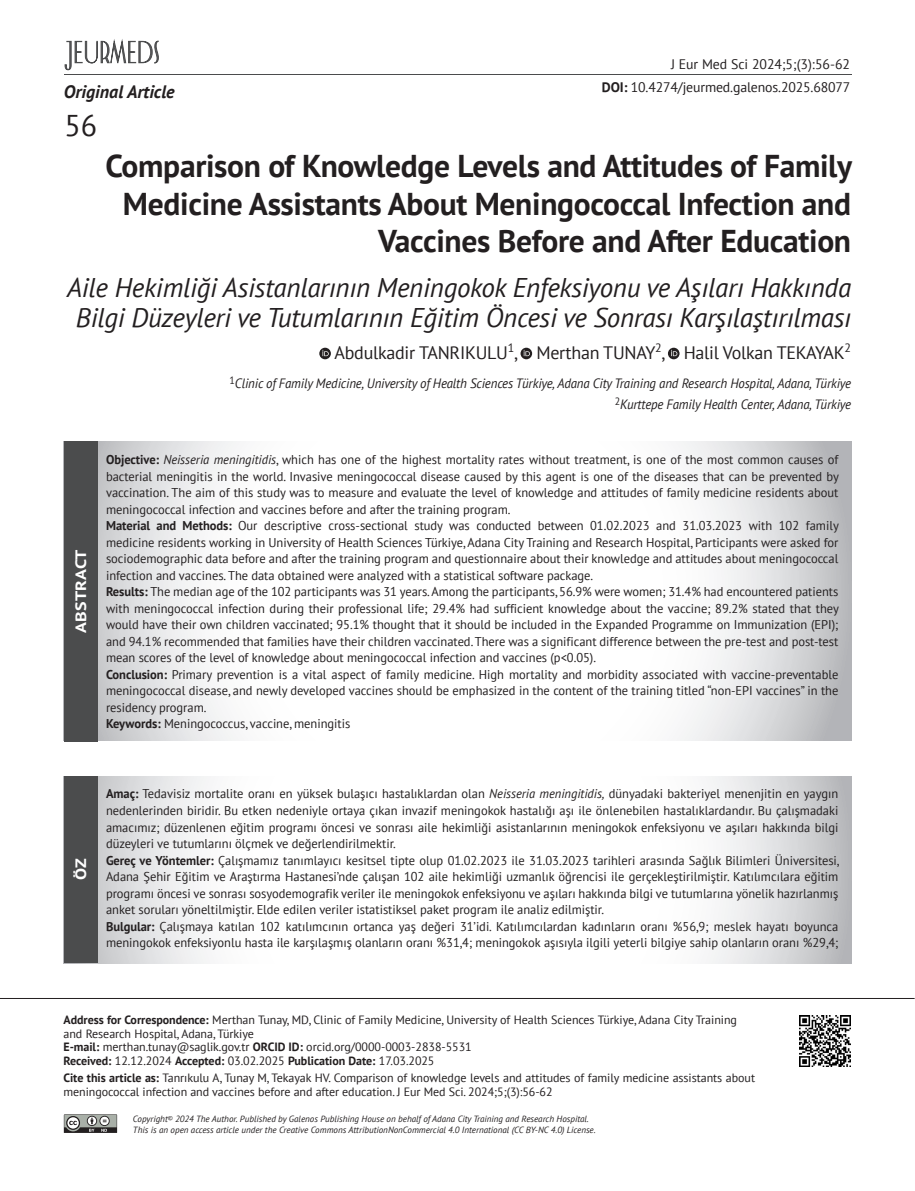
<style>
.page{position:relative;width:915px;height:1191px;background:#fff}
.page>*{position:absolute;margin:0;border:0;box-sizing:border-box;transform-origin:0 0}
._1__BASLIK{font:700 31.5px/37.8px "PT Sans";letter-spacing:-.01em;color:#231f20;text-align:right}
.t1{font:30px "PT Sans";color:#231f20}
._2__BASLIK{font:italic 27px/30px "PT Sans";letter-spacing:-.01em;color:#231f20;text-align:center}
.YAZARLAR{font:18px "PT Sans";letter-spacing:-.015em;color:#231f20}
.t2{font:italic 700 18px "PT Sans";color:#231f20}
.ABSTRACT{font:700 15px "PT Sans";letter-spacing:.01em;color:#fff;scale:1.2 1}
.DOI{font:13.8px "PT Sans";letter-spacing:-.01em;color:#231f20}
.SAYFA_ARA{font:13.8px "PT Sans";color:#231f20}
.KURUMLAR{font:italic 13.5px "PT Sans";letter-spacing:-.01em;color:#231f20;scale:.95 1}
.OZET{font:12.75px/16.5px "PT Sans";letter-spacing:-.005em;color:#231f20;text-align:justify}
.ADRES-Y{font:12px/13.5px "PT Sans";letter-spacing:-.005em;color:#231f20}
.cite_as_yazı{font:12px/13.5px "PT Sans";letter-spacing:-.005em;color:#231f20}
.ADRES-Y-2{font:700 12px "PT Sans";letter-spacing:-.005em;color:#231f20}
.t3{font:italic 9px/10.5px "PT Sans";color:#231f20}
.s1{font-weight:700}
.s2{font-style:italic}
.s3{font-weight:400}
</style>
<div class="page">
<hr style="left:64px;top:75px;width:786px;height:1px;background:#4b4c4d">
<svg style="left:65px;top:39px;width:94px;height:31px"></svg>
<svg style="left:64px;top:1114px;width:53px;height:18px"></svg>
<hr style="left:0;top:998px;width:914px;height:1px;background:#231f20">
<img style="left:799px;top:1015px;width:51px;height:51px">
<svg style="left:63px;top:442px;width:787px;height:299px"></svg>
<svg style="left:63px;top:776px;width:787px;height:187px"></svg>
<div style="left:64px;top:442px;width:33px;height:300px;background:#4b4c4d"></div>
<div style="left:64px;top:776px;width:33px;height:187px;background:#4b4c4d"></div>
<svg style="left:319px;top:348px;width:12px;height:11px"></svg>
<svg style="left:322px;top:350px;width:6px;height:6px"></svg>
<svg style="left:520px;top:348px;width:12px;height:11px"></svg>
<svg style="left:523px;top:350px;width:7px;height:6px"></svg>
<svg style="left:667px;top:348px;width:12px;height:11px"></svg>
<svg style="left:670px;top:350px;width:7px;height:6px"></svg>
<h3 class="t2" style="left:64px;top:79px;width:112px">Original Article</h3>
<h2 class="t1" style="left:64px;top:106px;width:34px">56</h2>
<p class="SAYFA_ARA" style="left:670px;top:55px;width:180px">J Eur Med Sci 2024;5;(3):56-62</p>
<p class="DOI" style="left:601px;top:79px;width:250px"><span class="s1">DOI:</span> 10.4274/jeurmed.galenos.2025.68077</p>
<p class="_1__BASLIK" style="left:105px;top:146px;width:748px">Comparison of Knowledge Levels and Attitudes of Family<br>Medicine Assistants About Meningococcal Infection and<br>Vaccines Before and After Education</p>
<p class="_2__BASLIK" style="left:67px;top:272px;width:785px">Aile Hekimliği Asistanlarının Meningokok Enfeksiyonu ve Aşıları Hakkında<br>Bilgi Düzeyleri ve Tutumlarının Eğitim Öncesi ve Sonrası Karşılaştırılması</p>
<p class="YAZARLAR" style="left:334px;top:341px;width:518px">Abdulkadir TANRIKULU<sup>1</sup>, Merthan TUNAY<sup>2</sup>, Halil Volkan TEKAYAK<sup>2</sup></p>
<p class="ABSTRACT" style="left:71px;top:633px;width:71px;rotate:-90deg">ABSTRACT</p>
<p class="KURUMLAR" style="left:229px;top:374px;width:655px"><sup>1</sup>Clinic of Family Medicine, University of Health Sciences Türkiye, Adana City Training and Research Hospital, Adana, Türkiye</p>
<p class="KURUMLAR" style="left:614px;top:395px;width:250px"><sup>2</sup>Kurttepe Family Health Center, Adana, Türkiye</p>
<p class="OZET" style="left:106px;top:451px;width:734px"><span class="s1">Objective:</span> <span class="s2">Neisseria meningitidis</span>, which has one of the highest mortality rates without treatment, is one of the most common causes of bacterial meningitis in the world. Invasive meningococcal disease caused by this agent is one of the diseases that can be prevented by vaccination. The aim of this study was to measure and evaluate the level of knowledge and attitudes of family medicine residents about meningococcal infection and vaccines before and after the training program.</p>
<p class="OZET" style="left:106px;top:517px;width:734px"><span class="s1">Material and Methods:</span> Our descriptive cross-sectional study was conducted between 01.02.2023 and 31.03.2023 with 102 family medicine residents working in University of Health Sciences Türkiye, Adana City Training and Research Hospital, Participants were asked for sociodemographic data before and after the training program and questionnaire about their knowledge and attitudes about meningococcal infection and vaccines. The data obtained were analyzed with a statistical software package.</p>
<p class="OZET" style="left:106px;top:583px;width:734px"><span class="s1">Results:</span> The median age of the 102 participants was 31 years. Among the participants, 56.9% were women; 31.4% had encountered patients with meningococcal infection during their professional life; 29.4% had sufficient knowledge about the vaccine; 89.2% stated that they would have their own children vaccinated; 95.1% thought that it should be included in the Expanded Programme on Immunization (EPI); and 94.1% recommended that families have their children vaccinated. There was a significant difference between the pre-test and post-test mean scores of the level of knowledge about meningococcal infection and vaccines (p&lt;0.05).</p>
<p class="OZET" style="left:106px;top:665px;width:733px"><span class="s1">Conclusion:</span> Primary prevention is a vital aspect of family medicine. High mortality and morbidity associated with vaccine-preventable meningococcal disease, and newly developed vaccines should be emphasized in the content of the training titled “non-EPI vaccines” in the residency program.</p>
<p class="OZET" style="left:106px;top:715px;width:246px"><span class="s1">Keywords:</span> Meningococcus, vaccine, meningitis</p>
<p class="ABSTRACT" style="left:71px;top:880px;width:20px;rotate:-90deg">ÖZ</p>
<p class="OZET" style="left:106px;top:785px;width:733px"><span class="s1">Amaç:</span> Tedavisiz mortalite oranı en yüksek bulaşıcı hastalıklardan olan <span class="s2">Neisseria meningitidis,</span> dünyadaki bakteriyel menenjitin en yaygın nedenlerinden biridir. Bu etken nedeniyle ortaya çıkan invazif meningokok hastalığı aşı ile önlenebilen hastalıklardandır. Bu çalışmadaki amacımız; düzenlenen eğitim programı öncesi ve sonrası aile hekimliği asistanlarının meningokok enfeksiyonu ve aşıları hakkında bilgi düzeyleri ve tutumlarını ölçmek ve değerlendirilmektir.</p>
<p class="OZET" style="left:106px;top:851px;width:734px"><span class="s1">Gereç ve Yöntemler:</span> Çalışmamız tanımlayıcı kesitsel tipte olup 01.02.2023 ile 31.03.2023 tarihleri arasında Sağlık Bilimleri Üniversitesi, Adana Şehir Eğitim ve Araştırma Hastanesi’nde çalışan 102 aile hekimliği uzmanlık öğrencisi ile gerçekleştirilmiştir. Katılımcılara eğitim programı öncesi ve sonrası sosyodemografik veriler ile meningokok enfeksiyonu ve aşıları hakkında bilgi ve tutumlarına yönelik hazırlanmış anket soruları yöneltilmiştir. Elde edilen veriler istatistiksel paket program ile analiz edilmiştir.</p>
<p class="OZET" style="left:106px;top:917px;width:733px"><span class="s1">Bulgular:</span> Çalışmaya katılan 102 katılımcının ortanca yaş değeri 31’idi. Katılımcılardan kadınların oranı %56,9; meslek hayatı boyunca meningokok enfeksiyonlu hasta ile karşılaşmış olanların oranı %31,4; meningokok aşısıyla ilgili yeterli bilgiye sahip olanların oranı %29,4;</p>
<p class="ADRES-Y" style="left:63px;top:1013px;width:674px"><span class="s1">Address for Correspondence:</span> Merthan Tunay, MD, Clinic of Family Medicine, University of Health Sciences Türkiye, Adana City Training and Research Hospital, Adana, Türkiye</p>
<p class="ADRES-Y" style="left:63px;top:1040px;width:409px"><span class="s1">E-mail:</span> merthan.tunay@saglik.gov.tr <span class="s1">ORCID ID:</span> orcid.org/0000-0003-2838-5531</p>
<p class="ADRES-Y-2" style="left:63px;top:1052px;width:372px">Received: <span class="s3">12.12.2024</span> Accepted: <span class="s3">03.02.2025</span> Publication Date: <span class="s3">17.03.2025</span></p>
<p class="cite_as_yazı" style="left:63px;top:1071px;width:692px"><span class="s1">Cite this article as:</span> Tanrıkulu A, Tunay M, Tekayak HV. Comparison of knowledge levels and attitudes of family medicine assistants about meningococcal infection and vaccines before and after education. J Eur Med Sci. 2024;5;(3):56-62</p>
<p class="t3" style="left:133px;top:1113px;width:464px">Copyright<sup>©</sup> 2024 The Author. Published by Galenos Publishing House on behalf of Adana City Training and Research Hospital.<br>This is an open access article under the Creative Commons AttributionNonCommercial 4.0 International (CC BY-NC 4.0) License.</p>
</div>
